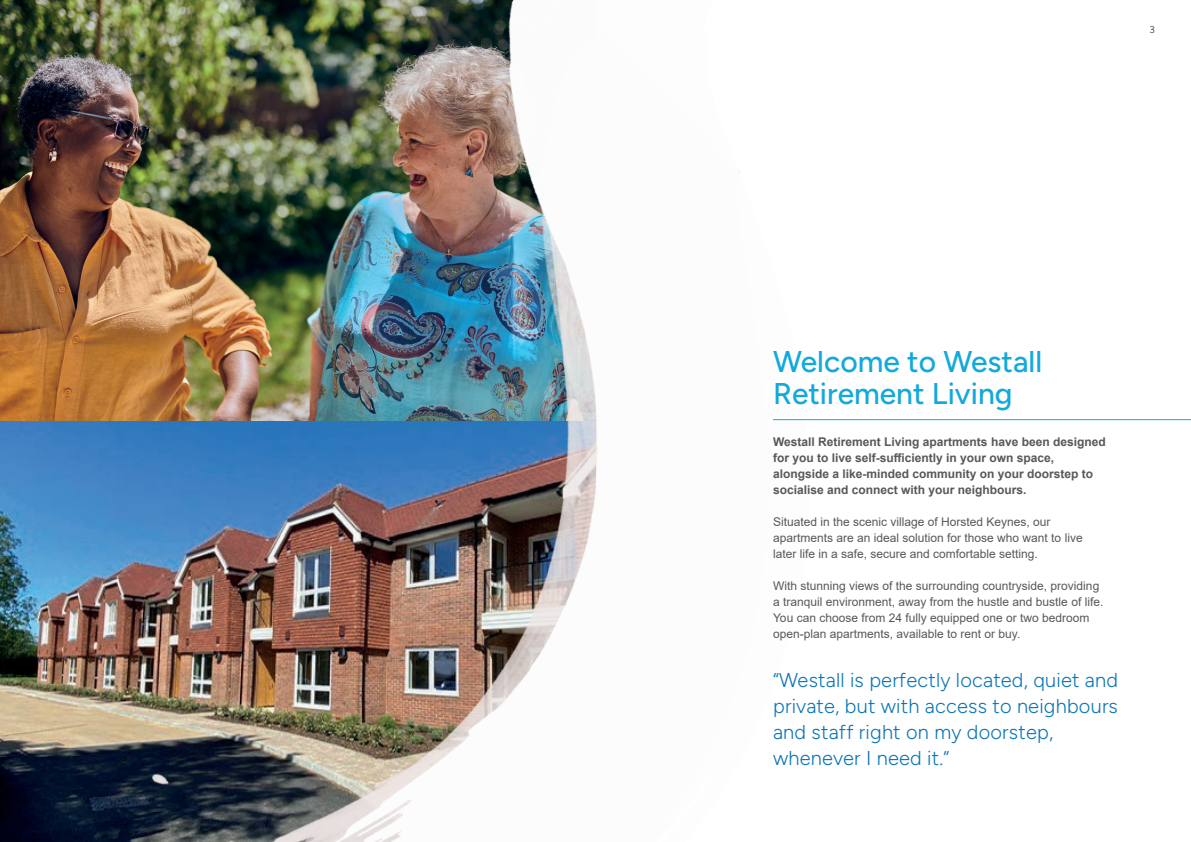
<style>
.page{position:relative;width:1191px;height:842px;background:#fff}
.page>*{position:absolute;margin:0;border:0;box-sizing:border-box;transform-origin:0 0}
.Heading_Blue{font:500 30px/32px "Figtree";color:#12a9db}
.Quote_Blue{font:300 20px/26px "Figtree";letter-spacing:.01em;color:#0b75b6}
.Body_Text{font:12px/16px "Arial";color:#57585a}
.Body_Text-2{font:700 12px/16px "Arial";color:#57585a}
.SUB_HEADER{font:10px "Figtree";color:#57585a}
</style>
<div class="page">
<img style="left:0;top:0;width:1166px;height:842px">
<hr style="left:773px;top:419px;width:418px;height:1px;background:#12a9db">
<p class="SUB_HEADER" style="left:1149px;top:23px;width:7px">3</p>
<p class="Heading_Blue" style="left:773px;top:346px;width:270px">Welcome to Westall<br>Retirement Living</p>
<p class="Body_Text-2" style="left:773px;top:434px;width:334px">Westall Retirement Living apartments have been designed for you to live self-sufficiently in your own space, alongside a like-minded community on your doorstep to socialise and connect with your neighbours.</p>
<p class="Body_Text" style="left:773px;top:514px;width:311px">Situated in the scenic village of Horsted Keynes, our apartments are an ideal solution for those who want to live later life in a safe, secure and comfortable setting.</p>
<p class="Body_Text" style="left:773px;top:578px;width:332px">With stunning views of the surrounding countryside, providing a tranquil environment, away from the hustle and bustle of life.<br>You can choose from 24 fully equipped one or two bedroom open-plan apartments, available to rent or buy.</p>
<p class="Quote_Blue" style="left:773px;top:667px;width:346px">“Westall is perfectly located, quiet and private, but with access to neighbours and staff right on my doorstep, whenever I need it.”</p>
</div>
